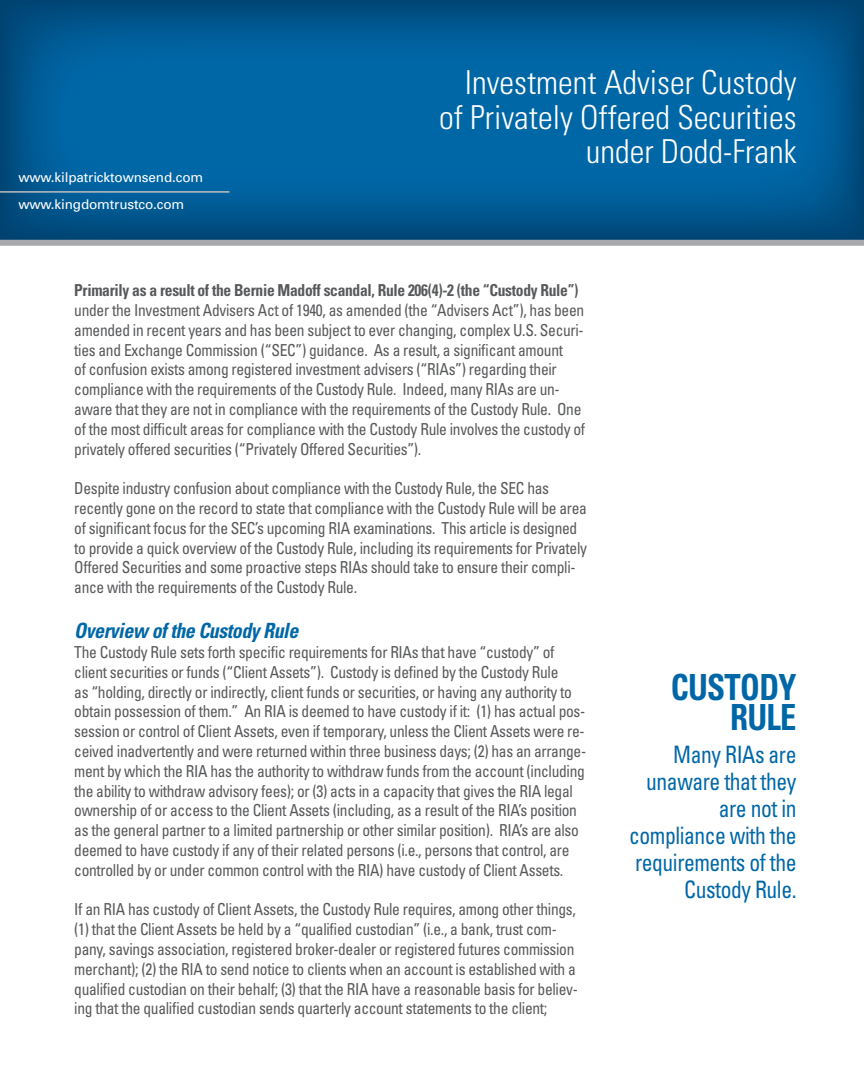
<style>
.page{position:relative;width:864px;height:1080px;background:#fff}
.page>*{position:absolute;margin:0;border:0;box-sizing:border-box;transform-origin:0 0}
.t1{font:700 condensed 36px/30px "Univers";letter-spacing:-.02em;color:#0067a7;text-align:right;scale:.9 1}
.t2{font:300 condensed 33px/34.5px "Univers";color:#fff;text-align:right}
.t3{font:condensed 24px/27px "Univers";letter-spacing:-.02em;color:#0067a7;text-align:right;scale:.9 1}
.t4{font:italic 700 condensed 21px "Univers";letter-spacing:-.02em;color:#0067a7;scale:.94 1}
.t5{font:condensed 16.5px/19.8px "Univers";letter-spacing:-.02em;color:#58595b;scale:.94 1}
.t6{font:700 condensed 16.5px "Univers";letter-spacing:-.02em;color:#58595b;scale:.94 1}
.t7{font:13.5px/27px "Univers";letter-spacing:-.01em;color:#fff}
</style>
<div class="page">
<div style="left:0;top:240px;width:864px;height:6px;background:#a7a9ac"></div>
<svg style="left:0;top:0;width:864px;height:240px;background:#005d98"></svg>
<hr style="left:0;top:191px;width:230px;height:2px;background:#bcbec0">
<p class="t7" style="left:18px;top:163px;width:186px">www.kilpatricktownsend.com www.kingdomtrustco.com</p>
<h2 class="t2" style="left:439px;top:65px;width:359px">Investment Adviser Custody of Privately Offered Securities under Dodd-Frank</h2>
<p class="t6" style="left:74px;top:280px;width:538px">Primarily as a result of the Bernie Madoff scandal, Rule 206(4)-2 (the “Custody Rule”)</p>
<p class="t5" style="left:74px;top:300px;width:545px">under the Investment Advisers Act of 1940, as amended (the “Advisers Act”), has been amended in recent years and has been subject to ever changing, complex U.S. Securi&shy;ties and Exchange Commission (“SEC”) guidance. As a result, a significant amount<br>of confusion exists among registered investment advisers (“RIAs”) regarding their compliance with the requirements of the Custody Rule. Indeed, many RIAs are un&shy;aware that they are not in compliance with the requirements of the Custody Rule. One of the most difficult areas for compliance with the Custody Rule involves the custody of privately offered securities (“Privately Offered Securities”).</p>
<p class="t5" style="left:74px;top:478px;width:547px">Despite industry confusion about compliance with the Custody Rule, the SEC has recently gone on the record to state that compliance with the Custody Rule will be area of significant focus for the SEC’s upcoming RIA examinations. This article is designed to provide a quick overview of the Custody Rule, including its requirements for Privately Offered Securities and some proactive steps RIAs should take to ensure their compli&shy;ance with the requirements of the Custody Rule.</p>
<p class="t4" style="left:74px;top:618px;width:240px">Overview of the Custody Rule</p>
<p class="t5" style="left:74px;top:642px;width:546px">The Custody Rule sets forth specific requirements for RIAs that have “custody” of client securities or funds (“Client Assets”). Custody is defined by the Custody Rule<br>as “holding, directly or indirectly, client funds or securities, or having any authority to obtain possession of them.” An RIA is deemed to have custody if it: (1) has actual pos&shy;session or control of Client Assets, even if temporary, unless the Client Assets were re&shy;ceived inadvertently and were returned within three business days; (2) has an arrange&shy;ment by which the RIA has the authority to withdraw funds from the account (including the ability to withdraw advisory fees); or (3) acts in a capacity that gives the RIA legal ownership of or access to the Client Assets (including, as a result of the RIA’s position as the general partner to a limited partnership or other similar position). RIA’s are also deemed to have custody if any of their related persons (i.e., persons that control, are controlled by or under common control with the RIA) have custody of Client Assets.</p>
<p class="t5" style="left:74px;top:899px;width:537px">If an RIA has custody of Client Assets, the Custody Rule requires, among other things, (1) that the Client Assets be held by a “qualified custodian” (i.e., a bank, trust com&shy;pany, savings association, registered broker-dealer or registered futures commission merchant); (2) the RIA to send notice to clients when an account is established with a qualified custodian on their behalf; (3) that the RIA have a reasonable basis for believ&shy;ing that the qualified custodian sends quarterly account statements to the client;</p>
<h1 class="t1" style="left:671px;top:671px;width:141px">CUSTODY<br>RULE</h1>
<h3 class="t3" style="left:629px;top:740px;width:188px">Many RIAs are unaware that they are not in compliance with the requirements of the<br>Custody Rule.</h3>
</div>
